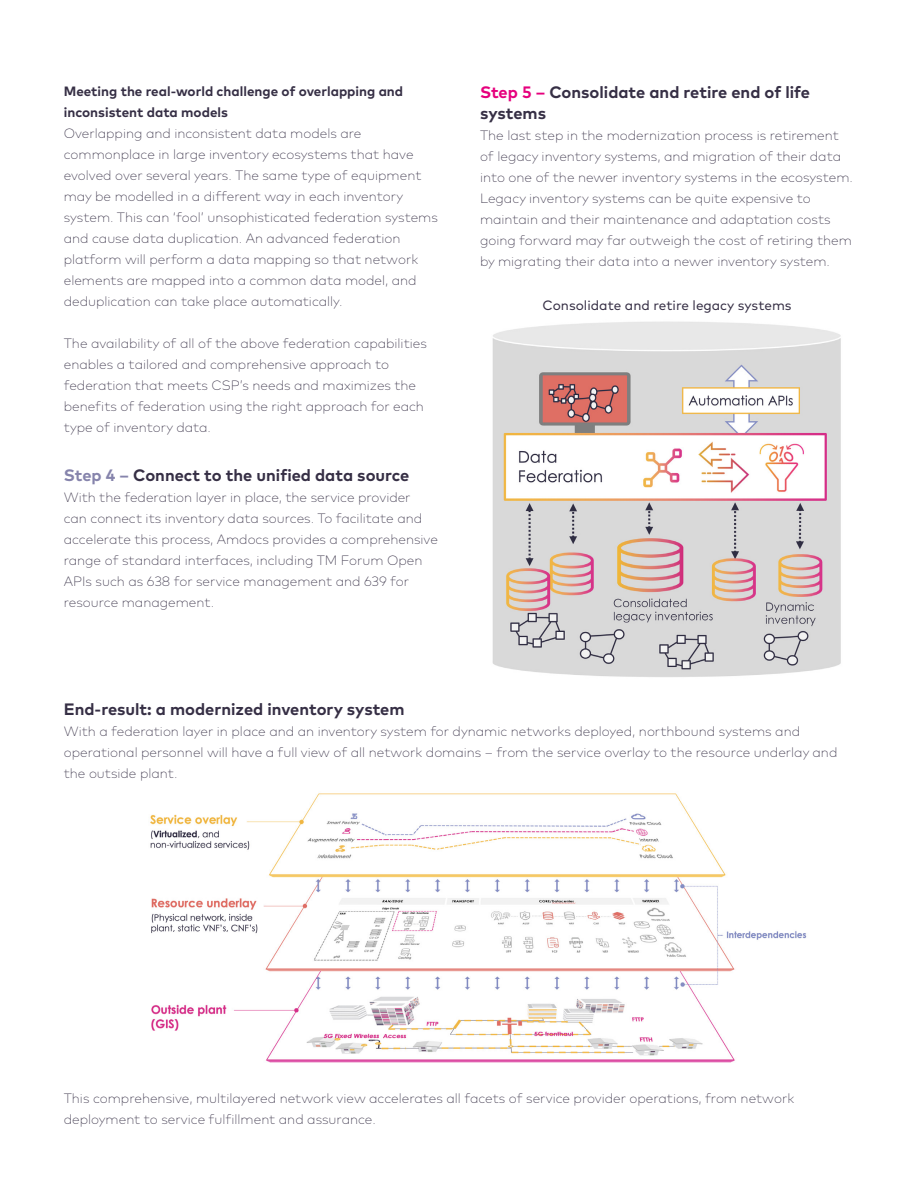
<style>
.page{position:relative;width:918px;height:1188px;background:#fff}
.page>*{position:absolute;margin:0;border:0;box-sizing:border-box;transform-origin:0 0}
.t1{font:700 16.5px/21px "Mark Pro";color:#362f45}
.t2{font:200 13.5px/21px "Mark Pro";color:#362f45}
.t3{font:700 13.5px/21px "Mark Pro";color:#362f45}
.t4{font:13.5px "Mark Pro";color:#362f45}
.s1{color:#8684ac}
.s2{color:#e6007d}
</style>
<div class="page">
<img style="left:150px;top:793px;width:657px;height:270px">
<img style="left:492px;top:321px;width:349px;height:356px">
<p class="t3" style="left:64px;top:79px;width:341px">Meeting the real-world challenge of overlapping and inconsistent data models</p>
<p class="t2" style="left:64px;top:121px;width:376px">Overlapping and inconsistent data models are commonplace in large inventory ecosystems that have evolved over several years. The same type of equipment may be modelled in a different way in each inventory system. This can ‘fool’ unsophisticated federation systems and cause data duplication. An advanced federation platform will perform a data mapping so that network elements are mapped into a common data model, and deduplication can take place automatically.</p>
<p class="t2" style="left:64px;top:331px;width:365px">The availability of all of the above federation capabilities enables a tailored and comprehensive approach to federation that meets CSP’s needs and maximizes the benefits of federation using the right approach for each type of inventory data.</p>
<p class="t1" style="left:64px;top:463px;width:347px"><span class="s1">Step 4 –</span> Connect to the unified data source</p>
<p class="t2" style="left:64px;top:485px;width:376px">With the federation layer in place, the service provider<br>can connect its inventory data sources. To facilitate and accelerate this process, Amdocs provides a comprehensive range of standard interfaces, including TM Forum Open APIs such as 638 for service management and 639 for resource management.</p>
<p class="t1" style="left:480px;top:80px;width:332px"><span class="s2">Step 5 –</span> Consolidate and retire end of life systems</p>
<p class="t2" style="left:480px;top:124px;width:374px">The last step in the modernization process is retirement of legacy inventory systems, and migration of their data into one of the newer inventory systems in the ecosystem.<br>Legacy inventory systems can be quite expensive to maintain and their maintenance and adaptation costs going forward may far outweigh the cost of retiring them by migrating their data into a newer inventory system.</p>
<p class="t4" style="left:543px;top:296px;width:250px">Consolidate and retire legacy systems</p>
<p class="t1" style="left:64px;top:697px;width:342px">End-result: a modernized inventory system</p>
<p class="t2" style="left:64px;top:719px;width:775px">With a federation layer in place and an inventory system for dynamic networks deployed, northbound systems and operational personnel will have a full view of all network domains – from the service overlay to the resource underlay and the outside plant.</p>
<p class="t2" style="left:64px;top:1087px;width:732px">This comprehensive, multilayered network view accelerates all facets of service provider operations, from network deployment to service fulfillment and assurance.</p>
</div>
